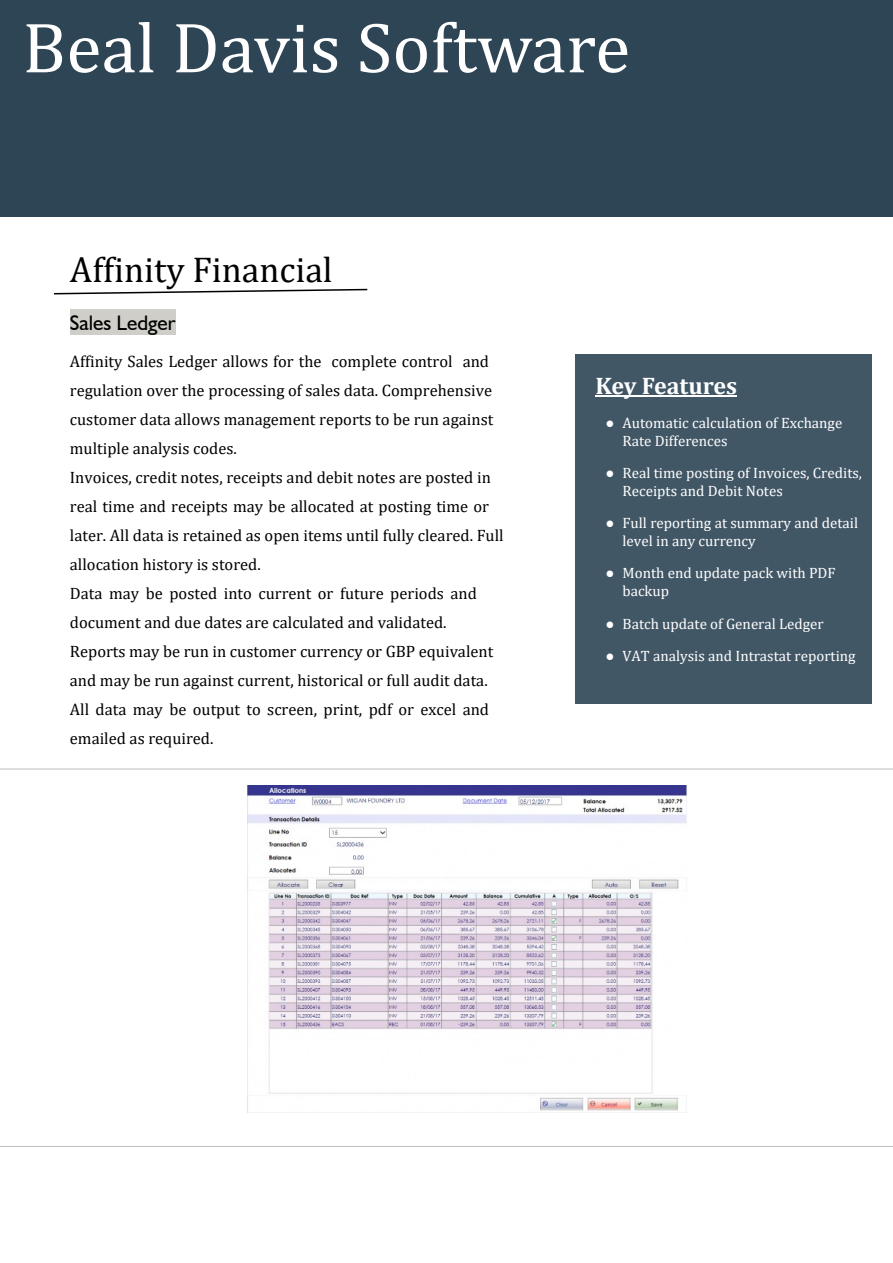
<style>
.page{position:relative;width:893px;height:1263px;background:#fff}
.page>*{position:absolute;margin:0;border:0;box-sizing:border-box;transform-origin:0 0}
.t1{font:72px "Cambria";color:#fff}
.t2{font:36px "Cambria";color:#000}
.t3{font:700 24px "Cambria";color:#fff}
.t4{font:21px "Humanist 521 BT";color:#000}
.t5{font:16.5px/29px "Cambria";color:#000}
.t6{font:15px/17.5px "Cambria";color:#fff}
.s1{font-family:"Times New Roman"}
</style>
<div class="page">
<div style="left:0;top:0;width:893px;height:217px;background:#2e4556"></div>
<div style="left:70px;top:310px;width:106px;height:25px;background:#cfcec8"></div>
<hr style="left:0;top:769px;width:893px;height:1px;background:#bfbfbf">
<hr style="left:0;top:1146px;width:893px;height:1px;background:#bfbfbf">
<div style="left:575px;top:354px;width:297px;height:350px;background:#425766"></div>
<hr style="left:595px;top:395px;width:142px;height:2px;background:#fff">
<svg style="left:54px;top:288px;width:314px;height:7px"></svg>
<img style="left:248px;top:786px;width:439px;height:325px">
<h1 class="t1" style="left:22px;top:16px;width:609px">Beal Davis Software</h1>
<h2 class="t2" style="left:70px;top:254px;width:264px">Affinity Financial</h2>
<p class="t4" style="left:70px;top:314px;width:107px">Sales Ledger</p>
<p class="t5" style="left:70px;top:348px;width:435px">Affinity Sales Ledger allows for the complete control and regulation over the processing of sales data. Comprehensive customer data allows management reports to be run against multiple analysis codes.<br>Invoices, credit notes, receipts and debit notes are posted in real time and receipts may be allocated at posting time or later. All data is retained as open items until fully cleared. Full allocation history is stored.<br>Data may be posted into current or future periods and document and due dates are calculated and validated.<br>Reports may be run in customer currency or GBP equivalent and may be run against current, historical or full audit data.<br>All data may be output to screen, print, pdf or excel and emailed as required.</p>
<h3 class="t3" style="left:595px;top:376px;width:143px">Key Features</h3>
<p class="t6" style="left:622px;top:415px;width:221px;text-indent:-17px"><span class="s1">●</span> Automatic calculation of Exchange<br>Rate Differences</p>
<p class="t6" style="left:622px;top:465px;width:241px;text-indent:-17px"><span class="s1">●</span> Real time posting of Invoices, Credits,<br>Receipts and Debit Notes</p>
<p class="t6" style="left:622px;top:515px;width:237px;text-indent:-17px"><span class="s1">●</span> Full reporting at summary and detail level in any currency</p>
<p class="t6" style="left:622px;top:565px;width:214px;text-indent:-17px"><span class="s1">●</span> Month end update pack with PDF backup</p>
<p class="t6" style="left:606px;top:616px;width:220px"><span class="s1">●</span> Batch update of General Ledger</p>
<p class="t6" style="left:606px;top:648px;width:251px"><span class="s1">●</span> VAT analysis and Intrastat reporting</p>
</div>
